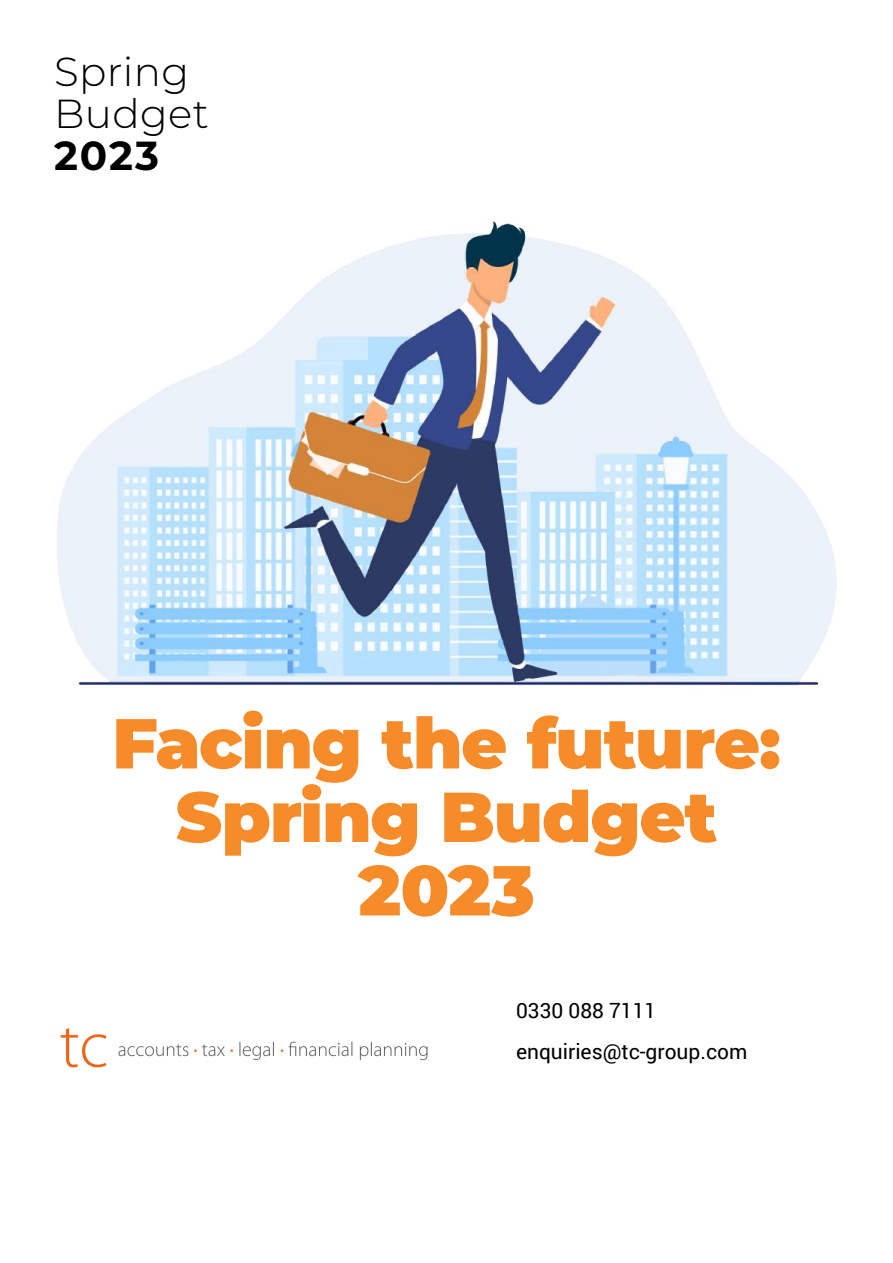
<style>
.page{position:relative;width:893px;height:1263px;background:#fff}
.page>*{position:absolute;margin:0;border:0;box-sizing:border-box;transform-origin:0 0}
.t1{font:900 70.5px/73.5px "Montserrat";letter-spacing:-.015em;color:#f68c29;text-align:center}
.t2{font:300 40.5px/42px "Montserrat";letter-spacing:.01em;color:#000}
.t3{font:700 40.5px "Montserrat";color:#000}
.t4{font:21px/41px "Roboto";color:#000}
</style>
<div class="page">
<img style="left:57px;top:221px;width:780px;height:465px">
<img style="left:60px;top:1028px;width:368px;height:40px">
<h2 class="t2" style="left:54px;top:49px;width:156px">Spring<br>Budget</h2>
<h2 class="t3" style="left:54px;top:126px;width:107px">2023</h2>
<h1 class="t1" style="left:112px;top:702px;width:670px">Facing the future:<br>Spring Budget<br>2023</h1>
<p class="t4" style="left:516px;top:989px;width:233px">0330 088 7111 enquiries@tc-group.com</p>
</div>
